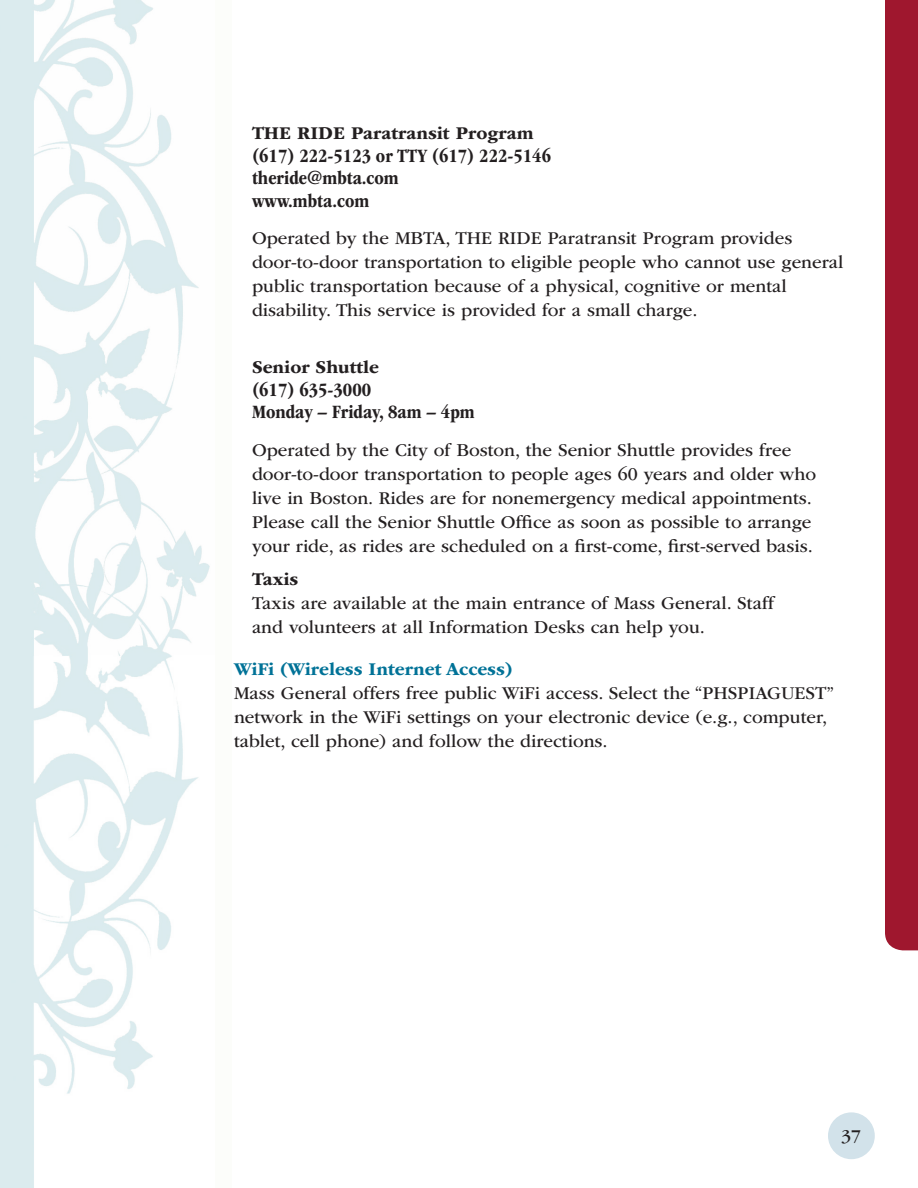
<style>
.page{position:relative;width:918px;height:1188px;background:#fff}
.page>*{position:absolute;margin:0;border:0;box-sizing:border-box;transform-origin:0 0}
.text{font:700 condensed 19.5px "ITC Garamond Std";color:#231f20}
.text-2{font:18.75px/24px "ITC Garamond Std";color:#231f20}
.text-3{font:700 18.75px "ITC Garamond Std";color:#231f20}
.s1{font-weight:700}
.s2{font-weight:700;color:#007297}
</style>
<div class="page">
<div style="left:828px;top:1112px;width:47px;height:47px;background:#d2e2ea;border-radius:50%"></div>
<div style="left:0;top:0;width:232px;height:1188px;background:#fcfdfa"></div>
<img style="left:0;top:0;width:210px;height:1188px">
<div style="left:885px;top:0;width:33px;height:950px;background:#9f172e"></div>
<p class="text-3" style="left:252px;top:123px;width:283px">THE RIDE Paratransit Program</p>
<p class="text" style="left:252px;top:145px;width:301px">(617) 222-5123 or TTY (617) 222-5146</p>
<p class="text" style="left:252px;top:167px;width:148px">theride@mbta.com</p>
<p class="text" style="left:252px;top:190px;width:119px">www.mbta.com</p>
<p class="text-2" style="left:252px;top:226px;width:593px">Operated by the MBTA, THE RIDE Paratransit Program provides door-to-door transportation to eligible people who cannot use general public transportation because of a physical, cognitive or mental disability. This service is provided for a small charge.</p>
<p class="text-3" style="left:252px;top:357px;width:129px">Senior Shuttle</p>
<p class="text" style="left:252px;top:379px;width:121px">(617) 635-3000</p>
<p class="text" style="left:252px;top:401px;width:224px">Monday – Friday, 8am – 4pm</p>
<p class="text-2" style="left:252px;top:438px;width:566px">Operated by the City of Boston, the Senior Shuttle provides free door-to-door transportation to people ages 60 years and older who live in Boston. Rides are for nonemergency medical appointments.<br>Please call the Senior Shuttle Office as soon as possible to arrange your ride, as rides are scheduled on a first-come, first-served basis.</p>
<p class="text-2" style="left:252px;top:567px;width:524px"><span class="s1">Taxis<br></span>Taxis are available at the main entrance of Mass General. Staff and volunteers at all Information Desks can help you.</p>
<p class="text-2" style="left:234px;top:657px;width:602px"><span class="s2">WiFi (Wireless Internet Access)<br></span>Mass General offers free public WiFi access. Select the “PHSPIAGUEST” network in the WiFi settings on your electronic device (e.g., computer, tablet, cell phone) and follow the directions.</p>
<p class="text-2" style="left:841px;top:1124px;width:21px">37</p>
</div>
